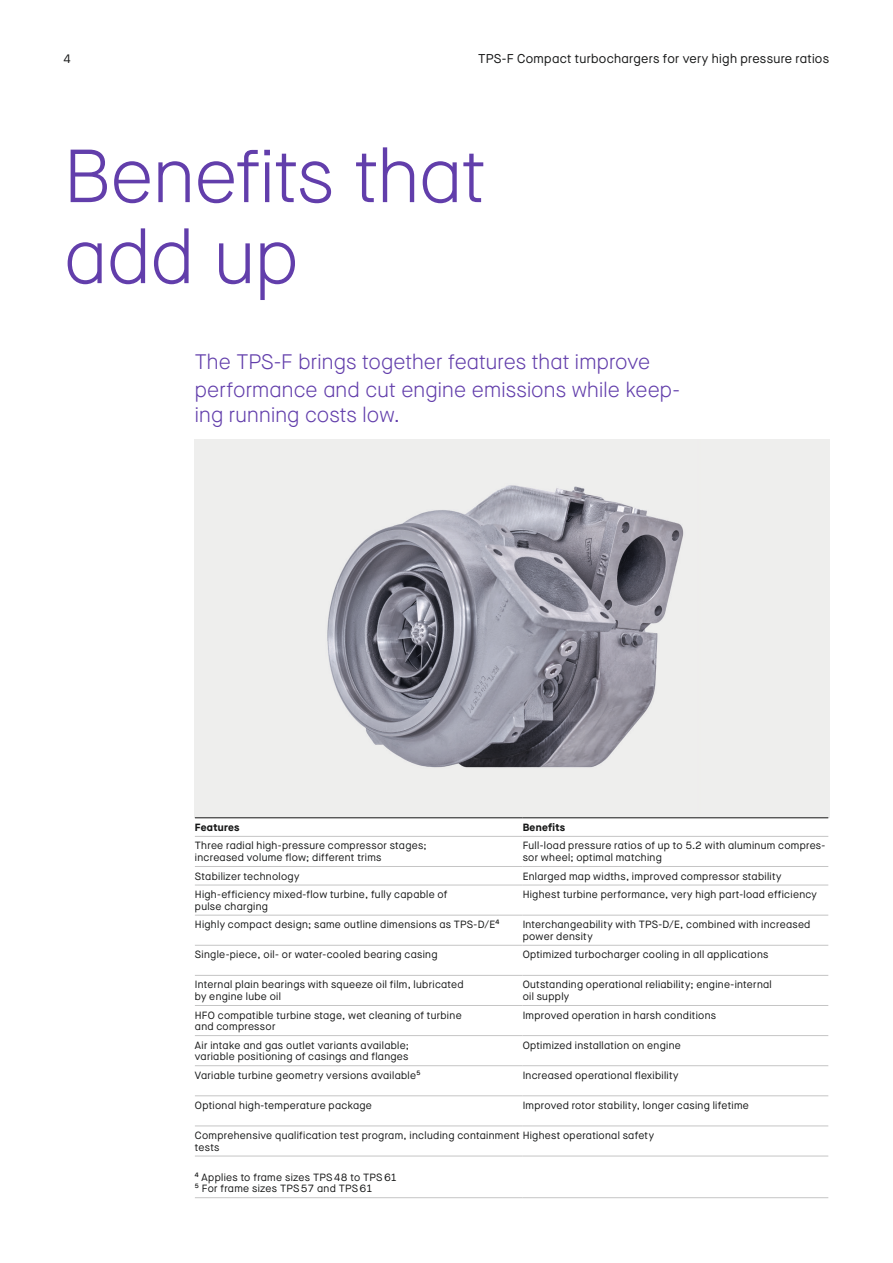
<style>
.page{position:relative;width:893px;height:1263px;background:#fff}
.page>*{position:absolute;margin:0;border:0;box-sizing:border-box;transform-origin:0 0}
.Headline_50{font:300 75px/81px "Maison Neue";letter-spacing:-.005em;color:#623eab}
.Lead_14{font:300 21px/25.5px "Maison Neue";letter-spacing:.01em;color:#623eab}
.t1{font:12.75px "Maison Neue";letter-spacing:.025em;color:#151616}
.Table_copy_7_right{font:10.5px/11.6px "Maison Neue";letter-spacing:.03em;color:#151616}
.Table_Content_Left_7pt_9pt{font:10.5px/11.6px "Maison Neue";letter-spacing:.03em;color:#151616}
.Table_copy_7_left{font:10.5px/11.6px "Maison Neue";letter-spacing:.03em;color:#151616}
.Table_title_7_left{font:700 10.5px "Maison Neue";letter-spacing:.025em;color:#151616}
.Table_title_7_right{font:700 10.5px "Maison Neue";letter-spacing:.025em;color:#151616}
</style>
<div class="page">
<img style="left:195px;top:439px;width:634px;height:378px">
<hr style="left:195px;top:866px;width:328px;height:1px;background:#c5c5c5">
<hr style="left:523px;top:866px;width:305px;height:1px;background:#c5c5c5">
<hr style="left:195px;top:885px;width:328px;height:1px;background:#c5c5c5">
<hr style="left:523px;top:885px;width:305px;height:1px;background:#c5c5c5">
<hr style="left:195px;top:915px;width:328px;height:1px;background:#c5c5c5">
<hr style="left:523px;top:915px;width:305px;height:1px;background:#c5c5c5">
<hr style="left:195px;top:945px;width:328px;height:1px;background:#c5c5c5">
<hr style="left:523px;top:945px;width:305px;height:1px;background:#c5c5c5">
<hr style="left:195px;top:975px;width:328px;height:1px;background:#c5c5c5">
<hr style="left:523px;top:975px;width:305px;height:1px;background:#c5c5c5">
<hr style="left:195px;top:1005px;width:328px;height:1px;background:#c5c5c5">
<hr style="left:523px;top:1005px;width:305px;height:1px;background:#c5c5c5">
<hr style="left:195px;top:1035px;width:328px;height:1px;background:#c5c5c5">
<hr style="left:523px;top:1035px;width:305px;height:1px;background:#c5c5c5">
<hr style="left:195px;top:1065px;width:328px;height:1px;background:#c5c5c5">
<hr style="left:523px;top:1065px;width:305px;height:1px;background:#c5c5c5">
<hr style="left:195px;top:1095px;width:328px;height:1px;background:#c5c5c5">
<hr style="left:523px;top:1095px;width:305px;height:1px;background:#c5c5c5">
<hr style="left:195px;top:1126px;width:328px;height:1px;background:#c5c5c5">
<hr style="left:523px;top:1126px;width:305px;height:1px;background:#c5c5c5">
<hr style="left:195px;top:817px;width:328px;height:1px;background:#151616">
<hr style="left:523px;top:817px;width:305px;height:1px;background:#151616">
<hr style="left:195px;top:836px;width:328px;height:1px;background:#c5c5c5">
<hr style="left:523px;top:836px;width:305px;height:1px;background:#c5c5c5">
<hr style="left:195px;top:1156px;width:328px;height:1px;background:#c5c5c5">
<hr style="left:523px;top:1156px;width:305px;height:1px;background:#c5c5c5">
<hr style="left:195px;top:1197px;width:328px;height:1px;background:#c5c5c5">
<hr style="left:523px;top:1197px;width:305px;height:1px;background:#c5c5c5">
<p class="t1" style="left:64px;top:50px;width:8px">4</p>
<p class="t1" style="left:478px;top:50px;width:352px">TPS-F Compact turbochargers for very high pressure ratios</p>
<p class="Headline_50" style="left:64px;top:135px;width:423px">Benefits that add up</p>
<p class="Lead_14" style="left:195px;top:349px;width:457px">The TPS-F brings together features that improve</p>
<p class="Lead_14" style="left:195px;top:376px;width:487px">performance and cut engine emissions while keep&shy;ing running costs low.</p>
<p class="Table_title_7_left" style="left:195px;top:820px;width:46px">Features</p>
<p class="Table_title_7_right" style="left:523px;top:820px;width:44px">Benefits</p>
<p class="Table_copy_7_left" style="left:195px;top:840px;width:233px">Three radial high-pressure compressor stages; increased volume flow; different trims</p>
<p class="Table_copy_7_right" style="left:523px;top:840px;width:304px">Full-load pressure ratios of up to 5.2 with aluminum compres&shy;sor wheel; optimal matching</p>
<p class="Table_copy_7_left" style="left:195px;top:870px;width:106px">Stabilizer technology</p>
<p class="Table_copy_7_right" style="left:523px;top:870px;width:260px">Enlarged map widths, improved compressor stability</p>
<p class="Table_copy_7_left" style="left:195px;top:888px;width:254px">High-efficiency mixed-flow turbine, fully capable of pulse charging</p>
<p class="Table_copy_7_right" style="left:523px;top:888px;width:296px">Highest turbine performance, very high part-load efficiency</p>
<p class="Table_copy_7_left" style="left:195px;top:919px;width:306px">Highly compact design; same outline dimensions as TPS-D/E⁴</p>
<p class="Table_copy_7_right" style="left:523px;top:919px;width:289px">Interchangeability with TPS-D/E, combined with increased power density</p>
<p class="Table_Content_Left_7pt_9pt" style="left:195px;top:949px;width:244px">Single-piece, oil- or water-cooled bearing casing</p>
<p class="Table_copy_7_right" style="left:523px;top:949px;width:247px">Optimized turbocharger cooling in all applications</p>
<p class="Table_copy_7_left" style="left:195px;top:979px;width:270px">Internal plain bearings with squeeze oil film, lubricated by engine lube oil</p>
<p class="Table_copy_7_right" style="left:523px;top:979px;width:251px">Outstanding operational reliability; engine-internal oil supply</p>
<p class="Table_copy_7_left" style="left:195px;top:1009px;width:268px">HFO compatible turbine stage, wet cleaning of turbine and compressor</p>
<p class="Table_copy_7_right" style="left:523px;top:1009px;width:195px">Improved operation in harsh conditions</p>
<p class="Table_Content_Left_7pt_9pt" style="left:195px;top:1039px;width:216px">Air intake and gas outlet variants available; variable positioning of casings and flanges</p>
<p class="Table_copy_7_right" style="left:523px;top:1039px;width:160px">Optimized installation on engine</p>
<p class="Table_Content_Left_7pt_9pt" style="left:195px;top:1069px;width:227px">Variable turbine geometry versions available⁵</p>
<p class="Table_copy_7_right" style="left:523px;top:1069px;width:157px">Increased operational flexibility</p>
<p class="Table_Content_Left_7pt_9pt" style="left:195px;top:1099px;width:179px">Optional high-temperature package</p>
<p class="Table_copy_7_right" style="left:523px;top:1099px;width:228px">Improved rotor stability, longer casing lifetime</p>
<p class="Table_Content_Left_7pt_9pt" style="left:195px;top:1129px;width:461px">Comprehensive qualification test program, including containment Highest operational safety tests</p>
<p class="Table_Content_Left_7pt_9pt" style="left:195px;top:1171px;width:204px">⁴ Applies to frame sizes TPS 48 to TPS 61<br>⁵ For frame sizes TPS 57 and TPS 61</p>
</div>
